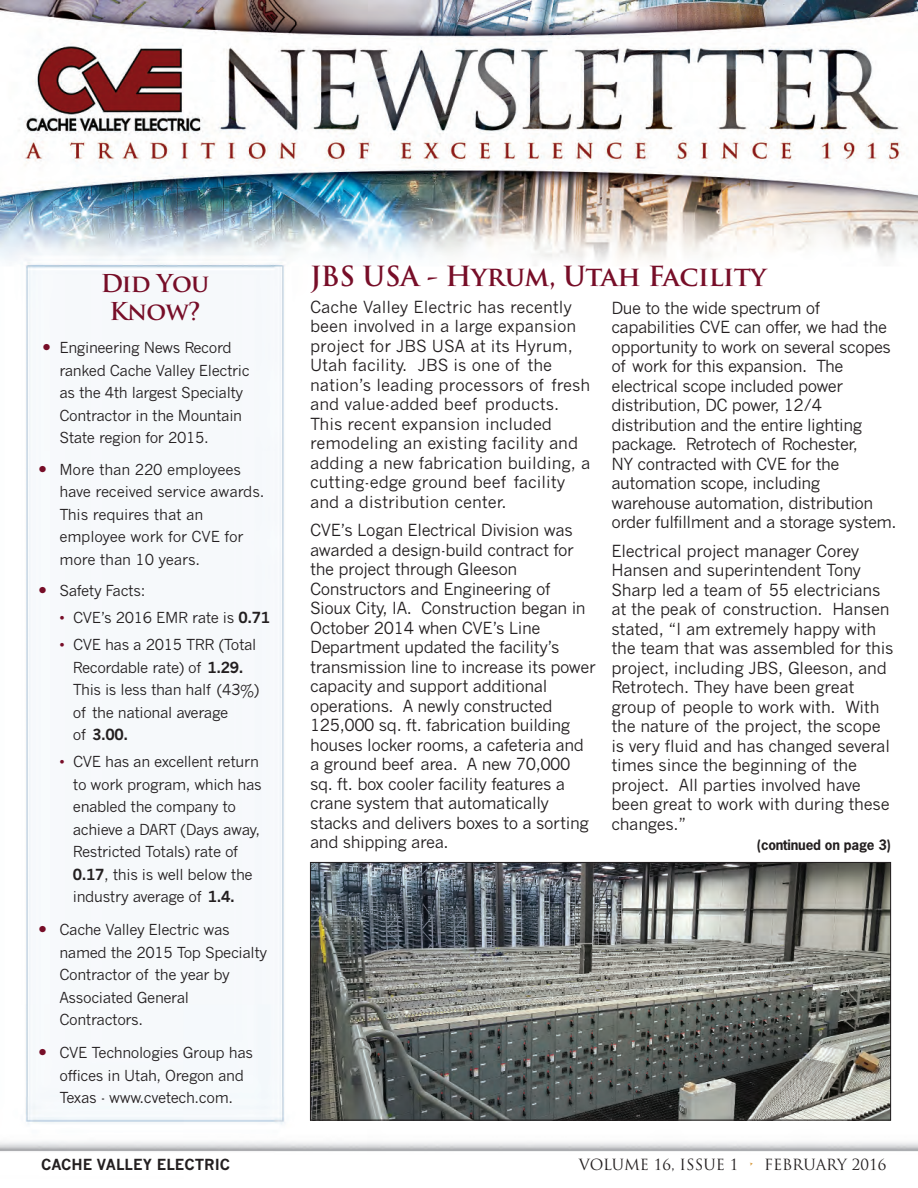
<style>
.page{position:relative;width:918px;height:1188px;background:#fff}
.page>*{position:absolute;margin:0;border:0;box-sizing:border-box;transform-origin:0 0}
.t1{font:700 27px "Trajan Pro";letter-spacing:-.015em;color:#770e28}
.t2{font:700 24px/28.5px "Trajan Pro";letter-spacing:-.025em;color:#770e28;text-align:center}
.t3{font:16.5px/19.5px "News Gothic";letter-spacing:-.025em;color:#231f20}
.t4{font:16.5px/19.5px "News Gothic";color:#231f20}
.t5{font:15px/22.5px "News Gothic";letter-spacing:-.025em;color:#231f20}
.t6{font:15px "Trajan Pro";color:#231f20}
.t7{font:700 15px "News Gothic";color:#231f20}
.t8{font:700 13.5px "News Gothic";letter-spacing:-.015em;color:#231f20}
.s1{font-size:25.5px;color:#770e28}
.s2{color:#770e28}
.s3{font-weight:700}
.s4{color:#d99e45}
</style>
<div class="page">
<img style="left:0;top:0;width:918px;height:1152px">
<img style="left:312px;top:864px;width:577px;height:254px">
<div style="left:310px;top:862px;width:581px;height:258px;border:1px solid #231f20"></div>
<h2 class="t2" style="left:101px;top:269px;width:110px">Did You<br>Know?</h2>
<p class="t5" style="left:59px;top:337px;width:192px;text-indent:-17px"><span class="s1">•</span> Engineering News Record ranked Cache Valley Electric as the 4th largest Specialty<br>Contractor in the Mountain<br>State region for 2015.</p>
<p class="t5" style="left:59px;top:458px;width:207px;text-indent:-21px"><span class="s1">•</span> More than 220 employees have received service awards.<br>This requires that an employee work for CVE for more than 10 years.</p>
<p class="t5" style="left:38px;top:580px;width:109px"><span class="s1">•</span> Safety Facts:</p>
<p class="t5" style="left:59px;top:607px;width:212px"><span class="s2">•</span> CVE’s 2016 EMR rate is <span class="s3">0.71</span></p>
<p class="t5" style="left:73px;top:634px;width:188px;text-indent:-13px"><span class="s2">•</span> CVE has a 2015 TRR (Total<br>Recordable rate) of <span class="s3">1.29.<br></span>This is less than half (43%) of the national average<br>of <span class="s3">3.00.</span></p>
<p class="t5" style="left:73px;top:751px;width:190px;text-indent:-13px"><span class="s2">•</span> CVE has an excellent return to work program, which has enabled the company to achieve a DART (Days away,<br>Restricted Totals) rate of<br><span class="s3">0.17</span>, this is well below the industry average of <span class="s3">1.4.</span></p>
<p class="t5" style="left:59px;top:919px;width:209px;text-indent:-21px"><span class="s1">•</span> Cache Valley Electric was named the 2015 Top Specialty<br>Contractor of the year by<br>Associated General<br>Contractors.</p>
<p class="t5" style="left:59px;top:1042px;width:195px;text-indent:-21px"><span class="s1">•</span> CVE Technologies Group has offices in Utah, Oregon and<br>Texas - www.cvetech.com.</p>
<h1 class="t1" style="left:310px;top:261px;width:458px">JBS USA - Hyrum, Utah Facility</h1>
<p class="t4" style="left:310px;top:297px;width:282px">Cache Valley Electric has recently been involved in a large expansion project for JBS USA at its Hyrum, Utah facility. JBS is one of the nation’s leading processors of fresh and value-added beef products.<br>This recent expansion included remodeling an existing facility and adding a new fabrication building, a cutting-edge ground beef facility and a distribution center.</p>
<p class="t3" style="left:310px;top:521px;width:287px">CVE’s Logan Electrical Division was awarded a design-build contract for the project through Gleeson Constructors and Engineering of<br>Sioux City, IA. Construction began in October 2014 when CVE’s Line Department updated the facility’s transmission line to increase its power capacity and support additional operations. A newly constructed 125,000 sq. ft. fabrication building houses locker rooms, a cafeteria and a ground beef area. A new 70,000 sq. ft. box cooler facility features a crane system that automatically stacks and delivers boxes to a sorting and shipping area.</p>
<p class="t3" style="left:611px;top:298px;width:287px">Due to the wide spectrum of capabilities CVE can offer, we had the opportunity to work on several scopes of work for this expansion. The electrical scope included power distribution, DC power, 12/4 distribution and the entire lighting package. Retrotech of Rochester,<br>NY contracted with CVE for the automation scope, including warehouse automation, distribution order fulfillment and a storage system.</p>
<p class="t3" style="left:611px;top:541px;width:284px">Electrical project manager Corey<br>Hansen and superintendent Tony<br>Sharp led a team of 55 electricians at the peak of construction. Hansen stated, “I am extremely happy with the team that was assembled for this project, including JBS, Gleeson, and<br>Retrotech. They have been great group of people to work with. With the nature of the project, the scope is very fluid and has changed several times since the beginning of the project. All parties involved have been great to work with during these changes.”</p>
<p class="t8" style="left:757px;top:837px;width:136px">(continued on page 3)</p>
<p class="t7" style="left:41px;top:1156px;width:191px">CACHE VALLEY ELECTRIC</p>
<p class="t6" style="left:579px;top:1156px;width:309px">VOLUME 16, ISSUE 1 <span class="s4">•</span> FEBRUARY 2016</p>
</div>
